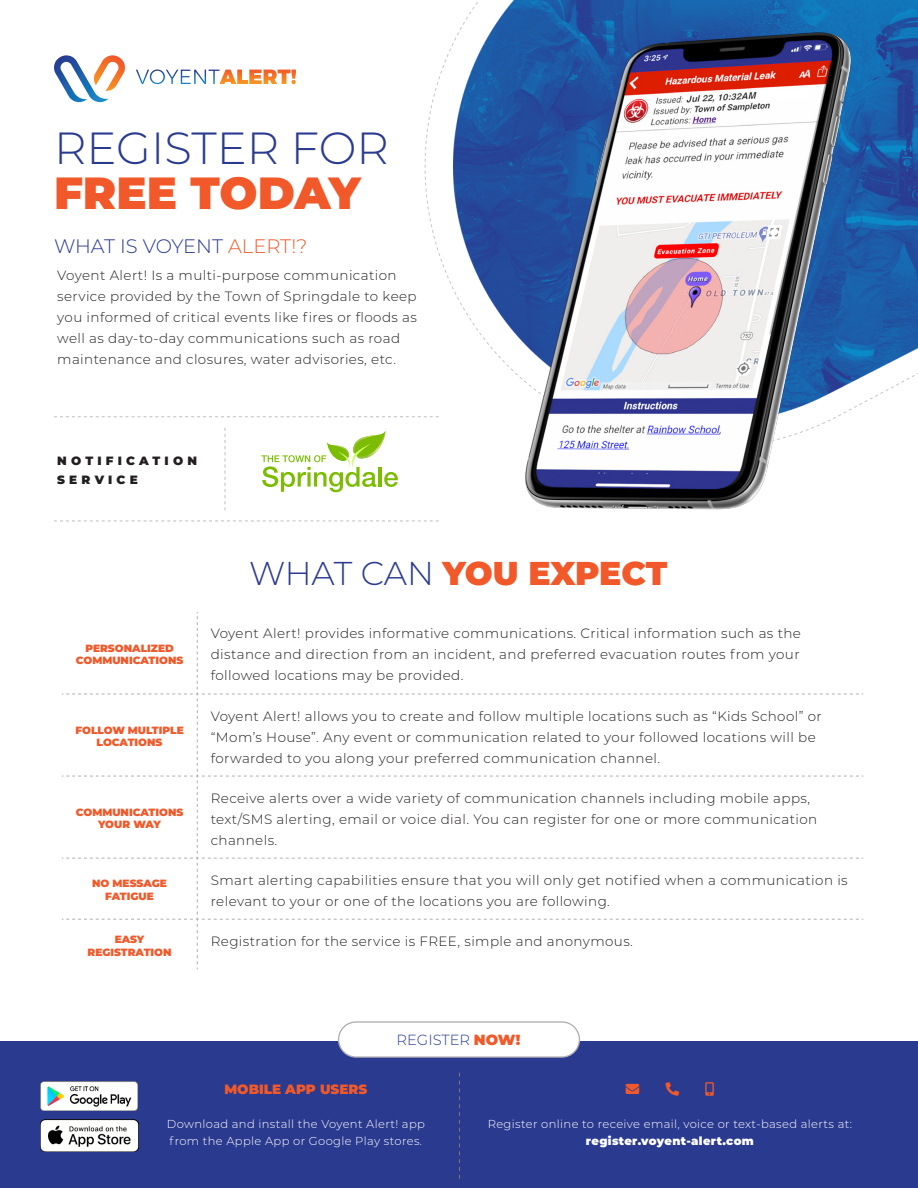
<style>
.page{position:relative;width:918px;height:1188px;background:#fff}
.page>*{position:absolute;margin:0;border:0;box-sizing:border-box;transform-origin:0 0}
.t1{font:300 45px "Montserrat";color:#2a3a8f}
.t2{font:900 45px "Montserrat";color:#f1592a}
.t3{font:900 33px "Montserrat";letter-spacing:-.005em;color:#f1592a}
.t4{font:300 19.5px "Montserrat";color:#2a3a8f}
.t5{font:300 14.7px "Montserrat";color:#2a3a8f}
.t6{font:300 13.5px/21px "Montserrat";letter-spacing:.03em;color:#231f20}
.t7{font:900 13.5px "Montserrat";color:#f1592a}
.t8{font:900 12px/19.5px "Montserrat";letter-spacing:.35em;color:#231f20}
.t9{font:300 11.55px/17.2px "Montserrat";letter-spacing:.03em;color:#fff}
.t10{font:900 11.55px "Montserrat";letter-spacing:.03em;color:#fff}
.t11{font:900 10.5px/12.6px "Montserrat";color:#f1592a;text-align:center}
.s1{color:#f1592a}
.s2{font-weight:300;color:#2a3a8f}
.s3{font-weight:900;color:#f1592a}
</style>
<div class="page">
<svg style="left:136px;top:69px;width:160px;height:15px"></svg>
<svg style="left:54px;top:55px;width:71px;height:47px"></svg>
<img style="left:424px;top:0;width:494px;height:418px">
<img style="left:510px;top:24px;width:348px;height:486px">
<svg style="left:54px;top:416px;width:385px;height:1px"></svg>
<svg style="left:225px;top:428px;width:1px;height:82px"></svg>
<svg style="left:54px;top:521px;width:385px;height:1px"></svg>
<svg style="left:62px;top:612px;width:801px;height:357px"></svg>
<div style="left:0;top:1041px;width:918px;height:147px;background:#2a3a8f"></div>
<svg style="left:459px;top:1073px;width:1px;height:106px"></svg>
<div style="left:339px;top:1022px;width:240px;height:35px;background:#fff;border-radius:18px"></div>
<div style="left:338px;top:1021px;width:242px;height:37px;border:1px solid #aeafb3;border-radius:18px"></div>
<img style="left:41px;top:1081px;width:97px;height:29px">
<img style="left:41px;top:1119px;width:97px;height:33px">
<svg style="left:261px;top:431px;width:137px;height:61px"></svg>
<h1 class="t1" style="left:54px;top:117px;width:336px">REGISTER FOR</h1>
<h1 class="t2" style="left:54px;top:159px;width:308px">FREE TODAY</h1>
<h3 class="t4" style="left:54px;top:233px;width:255px">WHAT IS VOYENT <span class="s1">ALERT!?</span></h3>
<p class="t6" style="left:57px;top:264px;width:361px">Voyent Alert! Is a multi-purpose communication service provided by the Town of Springdale to keep you informed of critical events like fires or floods as well as day-to-day communications such as road maintenance and closures, water advisories, etc.</p>
<p class="t8" style="left:57px;top:450px;width:141px">NOTIFICATION<br>SERVICE</p>
<p class="t11" style="left:76px;top:641px;width:109px">PERSONALIZED<br>COMMUNICATIONS</p>
<p class="t11" style="left:75px;top:723px;width:110px">FOLLOW MULTIPLE<br>LOCATIONS</p>
<p class="t11" style="left:76px;top:805px;width:109px">COMMUNICATIONS<br>YOUR WAY</p>
<h2 class="t3" style="left:249px;top:548px;width:420px"><span class="s2">WHAT CAN</span> YOU EXPECT</h2>
<p class="t6" style="left:211px;top:623px;width:592px;text-align:justify">Voyent Alert! provides informative communications. Critical information such as the distance and direction from an incident, and preferred evacuation routes from your followed locations may be provided.</p>
<p class="t6" style="left:211px;top:705px;width:613px">Voyent Alert! allows you to create and follow multiple locations such as “Kids School” or “Mom’s House”. Any event or communication related to your followed locations will be forwarded to you along your preferred communication channel.</p>
<p class="t6" style="left:211px;top:787px;width:608px">Receive alerts over a wide variety of communication channels including mobile apps, text/SMS alerting, email or voice dial. You can register for one or more communication channels.</p>
<p class="t11" style="left:92px;top:877px;width:76px">NO MESSAGE<br>FATIGUE</p>
<p class="t6" style="left:211px;top:869px;width:639px">Smart alerting capabilities ensure that you will only get notified when a communication is relevant to your or one of the locations you are following.</p>
<p class="t11" style="left:88px;top:932px;width:86px">EASY<br>REGISTRATION</p>
<p class="t6" style="left:211px;top:930px;width:424px">Registration for the service is FREE, simple and anonymous.</p>
<p class="t5" style="left:397px;top:1030px;width:125px">REGISTER <span class="s3">NOW!</span></p>
<p class="t7" style="left:224px;top:1079px;width:144px">MOBILE APP USERS</p>
<p class="t9" style="left:167px;top:1115px;width:260px">Download and install the Voyent Alert! app from the Apple App or Google Play stores.</p>
<p class="t9" style="left:488px;top:1115px;width:366px">Register online to receive email, voice or text-based alerts at:</p>
<p class="t10" style="left:586px;top:1132px;width:169px">register.voyent-alert.com</p>
</div>
